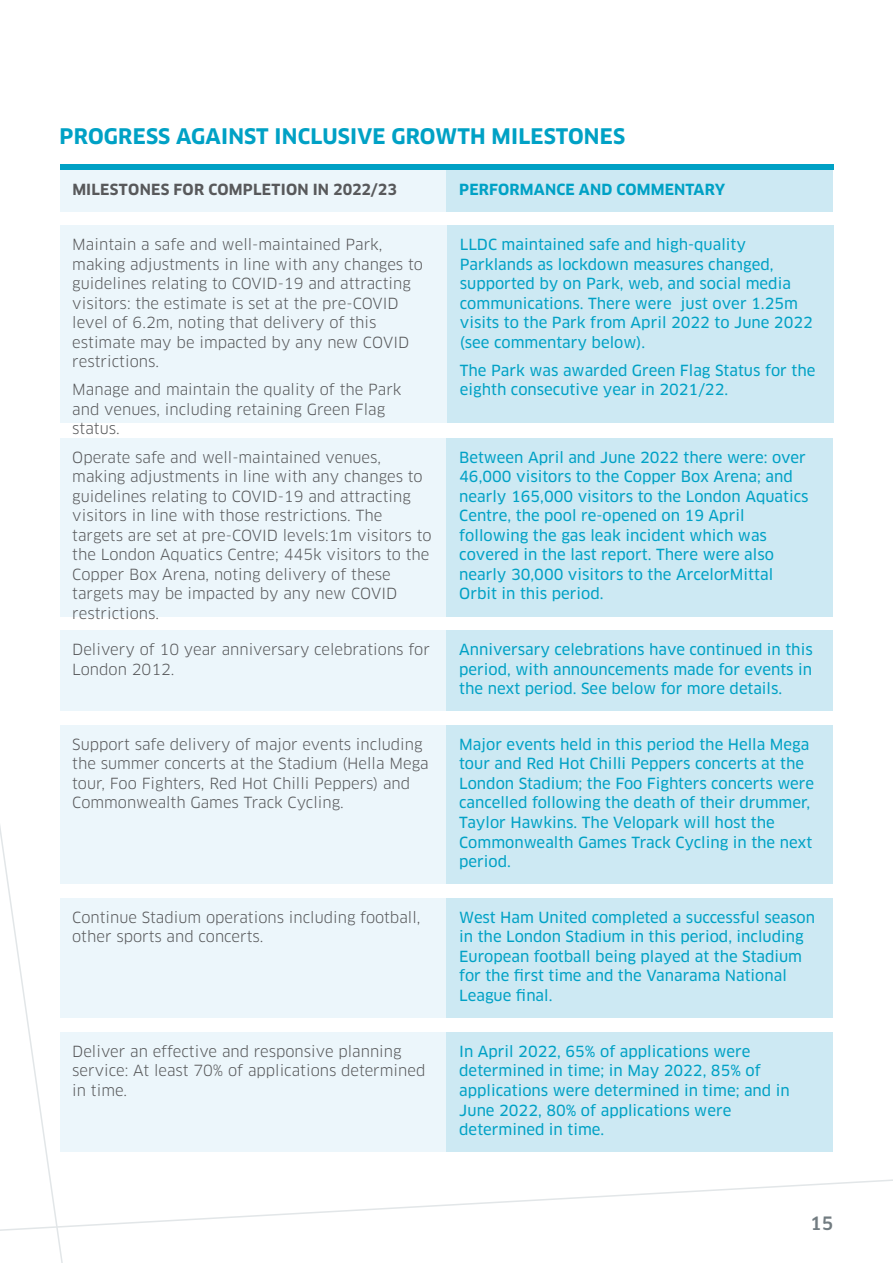
<style>
.page{position:relative;width:893px;height:1263px;background:#fff}
.page>*{position:absolute;margin:0;border:0;box-sizing:border-box;transform-origin:0 0}
.t1{font:700 21px "Clan OT";letter-spacing:.01em;color:#00a1c5}
.t2{font:500 18px "Clan OT";color:#727c81}
.t3{font:15px/19.5px "Clan OT News";color:#00a1c5}
.t4{font:15px/19.5px "Clan OT";color:#58595b}
.t5{font:700 15px "Clan OT";letter-spacing:.015em;color:#58595b}
.t6{font:700 15px "Clan OT";letter-spacing:.01em;color:#00a1c5}
</style>
<div class="page">
<svg style="left:0;top:616px;width:84px;height:647px"></svg>
<svg style="left:0;top:1177px;width:893px;height:62px"></svg>
<div style="left:60px;top:630px;width:386px;height:81px;background:#ecf6fb"></div>
<div style="left:446px;top:630px;width:387px;height:81px;background:#cde9f3"></div>
<div style="left:60px;top:725px;width:386px;height:159px;background:#ecf6fb"></div>
<div style="left:446px;top:725px;width:387px;height:159px;background:#cde9f3"></div>
<div style="left:60px;top:898px;width:386px;height:120px;background:#ecf6fb"></div>
<div style="left:446px;top:898px;width:387px;height:120px;background:#cde9f3"></div>
<div style="left:60px;top:170px;width:386px;height:42px;background:#ecf6fb"></div>
<div style="left:446px;top:170px;width:387px;height:42px;background:#cde9f3"></div>
<div style="left:60px;top:164px;width:773px;height:6px;background:#00a1c5"></div>
<div style="left:60px;top:438px;width:386px;height:178px;background:#ecf6fb"></div>
<div style="left:446px;top:438px;width:387px;height:178px;background:#cde9f3"></div>
<div style="left:60px;top:1032px;width:386px;height:120px;background:#ecf6fb"></div>
<div style="left:446px;top:1032px;width:387px;height:120px;background:#cde9f3"></div>
<div style="left:60px;top:226px;width:386px;height:197px;background:#ecf6fb"></div>
<div style="left:447px;top:226px;width:387px;height:197px;background:#cde9f3"></div>
<h1 class="t1" style="left:60px;top:124px;width:567px">PROGRESS AGAINST INCLUSIVE GROWTH MILESTONES</h1>
<p class="t5" style="left:72px;top:181px;width:326px">MILESTONES FOR COMPLETION IN 2022/23</p>
<p class="t6" style="left:459px;top:181px;width:267px">PERFORMANCE AND COMMENTARY</p>
<p class="t4" style="left:72px;top:235px;width:352px">Maintain a safe and well-maintained Park, making adjustments in line with any changes to guidelines relating to COVID-19 and attracting visitors: the estimate is set at the pre-COVID level of 6.2m, noting that delivery of this estimate may be impacted by any new COVID restrictions.</p>
<p class="t4" style="left:72px;top:380px;width:331px">Manage and maintain the quality of the Park and venues, including retaining Green Flag status.</p>
<p class="t3" style="left:460px;top:235px;width:355px">LLDC maintained safe and high-quality Parklands as lockdown measures changed, supported by on Park, web, and social media communications. There were just over 1.25m visits to the Park from April 2022 to June 2022 (see commentary below).</p>
<p class="t3" style="left:460px;top:360px;width:357px">The Park was awarded Green Flag Status for the eighth consecutive year in 2021/22.</p>
<p class="t4" style="left:72px;top:447px;width:361px">Operate safe and well-maintained venues, making adjustments in line with any changes to guidelines relating to COVID-19 and attracting visitors in line with those restrictions. The targets are set at pre-COVID levels:1m visitors to the London Aquatics Centre; 445k visitors to the Copper Box Arena, noting delivery of these targets may be impacted by any new COVID restrictions.</p>
<p class="t3" style="left:459px;top:447px;width:351px">Between April and June 2022 there were: over 46,000 visitors to the Copper Box Arena; and nearly 165,000 visitors to the London Aquatics Centre, the pool re-opened on 19 April following the gas leak incident which was covered in the last report. There were also nearly 30,000 visitors to the ArcelorMittal Orbit in this period.</p>
<p class="t4" style="left:72px;top:640px;width:359px">Delivery of 10 year anniversary celebrations for<br>London 2012.</p>
<p class="t3" style="left:459px;top:640px;width:355px;text-align:justify">Anniversary celebrations have continued in this period, with announcements made for events in the next period. See below for more details.</p>
<p class="t4" style="left:72px;top:735px;width:358px">Support safe delivery of major events including the summer concerts at the Stadium (Hella Mega tour, Foo Fighters, Red Hot Chilli Peppers) and Commonwealth Games Track Cycling.</p>
<p class="t3" style="left:459px;top:735px;width:356px">Major events held in this period the Hella Mega tour and Red Hot Chilli Peppers concerts at the London Stadium; the Foo Fighters concerts were cancelled following the death of their drummer, Taylor Hawkins. The Velopark will host the Commonwealth Games Track Cycling in the next period.</p>
<p class="t4" style="left:72px;top:908px;width:350px">Continue Stadium operations including football, other sports and concerts.</p>
<p class="t3" style="left:459px;top:908px;width:357px">West Ham United completed a successful season in the London Stadium in this period, including European football being played at the Stadium for the first time and the Vanarama National League final.</p>
<p class="t4" style="left:72px;top:1041px;width:355px">Deliver an effective and responsive planning service: At least 70% of applications determined in time.</p>
<p class="t3" style="left:459px;top:1042px;width:332px">In April 2022, 65% of applications were determined in time; in May 2022, 85% of applications were determined in time; and in June 2022, 80% of applications were determined in time.</p>
<p class="t2" style="left:810px;top:1213px;width:25px">15</p>
</div>
